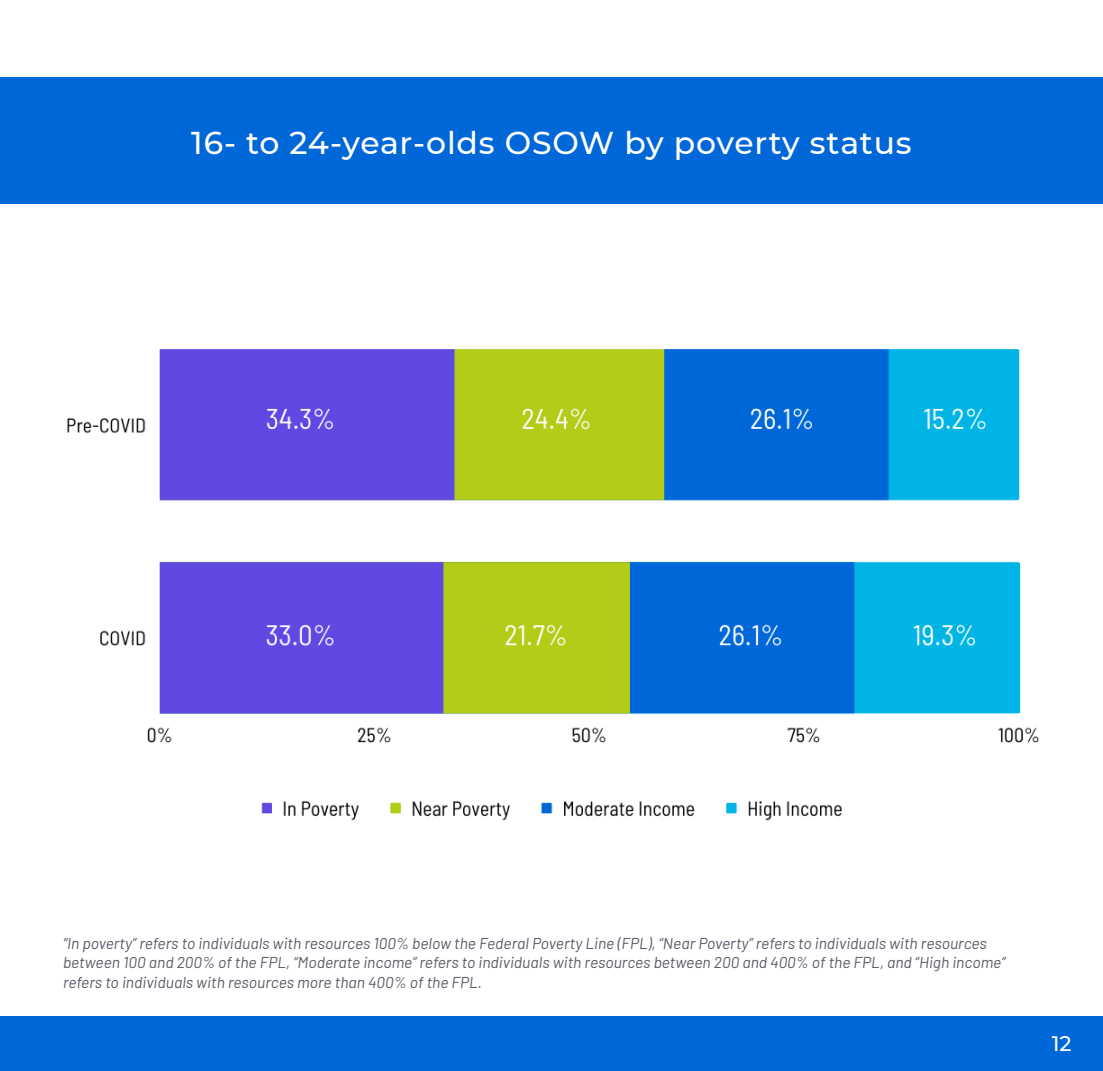
<style>
.page{position:relative;width:1103px;height:1071px;background:#fff}
.page>*{position:absolute;margin:0;border:0;box-sizing:border-box;transform-origin:0 0}
.NEW_CHART_TITLE{font:500 31.5px "Montserrat";letter-spacing:.025em;color:#fff}
.BODY{font:500 21px "Montserrat";color:#fff}
.Barlow_Large{font:italic 15.75px/19.2px "Barlow";color:#5a5a69}
</style>
<div class="page">
<div style="left:0;top:1017px;width:1102px;height:54px;background:#0067d8"></div>
<div style="left:0;top:77px;width:1102px;height:126px;background:#0067d8"></div>
<img style="left:67px;top:349px;width:972px;height:394px">
<img style="left:261px;top:801px;width:581px;height:20px">
<p class="NEW_CHART_TITLE" style="left:191px;top:121px;width:722px">16- to 24-year-olds OSOW by poverty status</p>
<p class="Barlow_Large" style="left:63px;top:933px;width:943px">“In poverty” refers to individuals with resources 100% below the Federal Poverty Line (FPL), “Near Poverty” refers to individuals with resources between 100 and 200% of the FPL, “Moderate income” refers to individuals with resources between 200 and 400% of the FPL, and “High income” refers to individuals with resources more than 400% of the FPL.</p>
<p class="BODY" style="left:1051px;top:1028px;width:21px">12</p>
</div>
